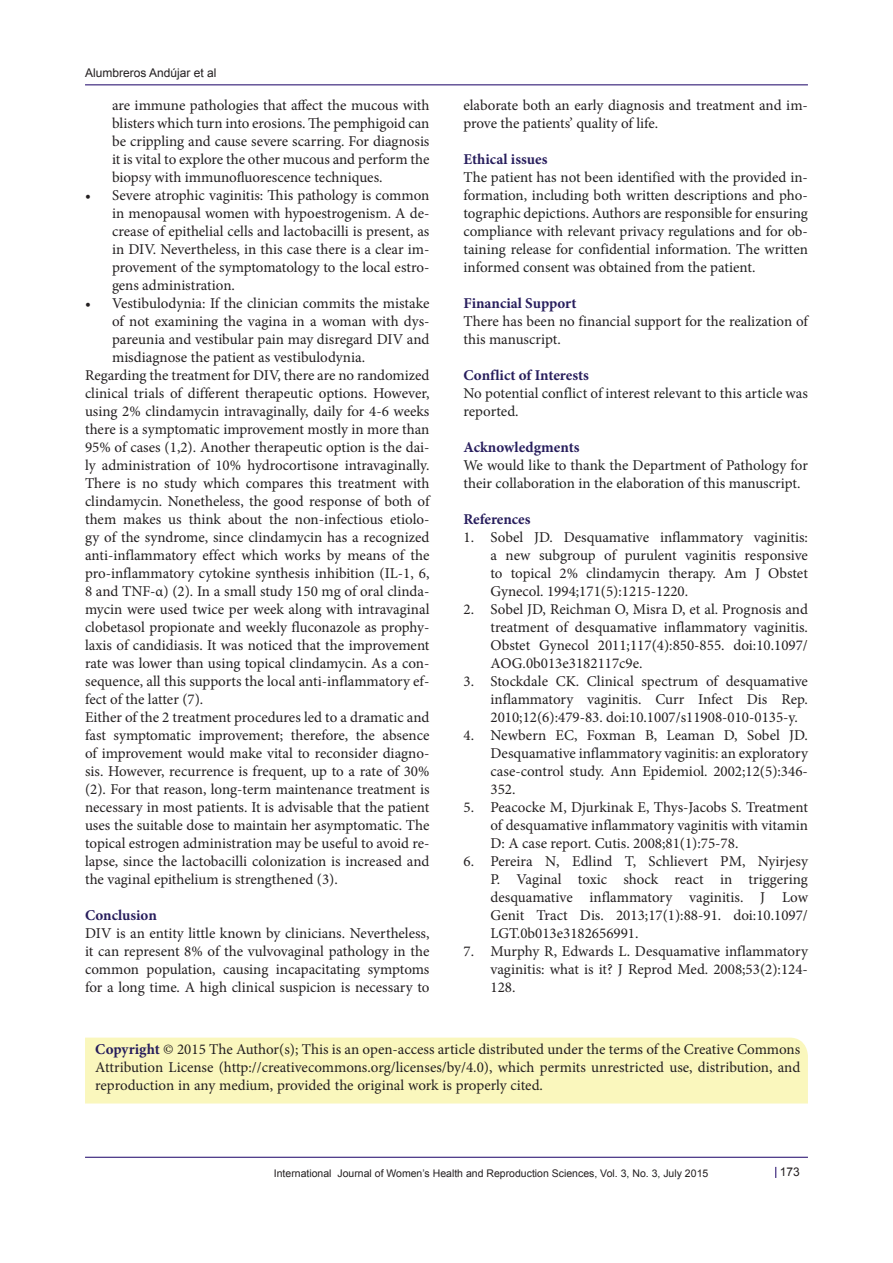
<style>
.page{position:relative;width:893px;height:1263px;background:#fff}
.page>*{position:absolute;margin:0;border:0;box-sizing:border-box;transform-origin:0 0}
.t1{font:15px/18px "Minion Pro";color:#231f20;text-align:justify}
.Pa0{font:15px/18px "Minion Pro";color:#212121;text-align:justify}
.t2{font:700 15px "Minion Pro";color:#281e5d}
.t3{font:15px/18px "Minion Pro";color:#222}
.t4{font:12px "Arial";color:#231f20}
.t5{font:10.5px "Arial";color:#231f20}
.s1{font-weight:700;color:#261d5c}
</style>
<div class="page">
<hr style="left:85px;top:85px;width:723px;height:1px;background:#190066">
<hr style="left:85px;top:1157px;width:723px;height:1px;background:#190066">
<div style="left:85px;top:1037px;width:723px;height:66px;background:#faf7bd"></div>
<p class="t4" style="left:85px;top:65px;width:133px">Alumbreros Andújar et al</p>
<p class="t1" style="left:112px;top:96px;width:319px">are immune pathologies that affect the mucous with blisters which turn into erosions. The pemphigoid can be crippling and cause severe scarring. For diagnosis it is vital to explore the other mucous and perform the biopsy with immunofluorescence techniques.</p>
<p class="t1" style="left:112px;top:186px;width:319px;text-indent:-27px">• Severe atrophic vaginitis: This pathology is common in menopausal women with hypoestrogenism. A de&shy;crease of epithelial cells and lactobacilli is present, as in DIV. Nevertheless, in this case there is a clear im&shy;provement of the symptomatology to the local estro&shy;gens administration.</p>
<p class="t1" style="left:112px;top:294px;width:319px;text-indent:-27px">• Vestibulodynia: If the clinician commits the mistake of not examining the vagina in a woman with dys&shy;pareunia and vestibular pain may disregard DIV and misdiagnose the patient as vestibulodynia.</p>
<p class="t1" style="left:85px;top:366px;width:346px">Regarding the treatment for DIV, there are no randomized clinical trials of different therapeutic options. However, using 2% clindamycin intravaginally, daily for 4-6 weeks there is a symptomatic improvement mostly in more than 95% of cases (1,2). Another therapeutic option is the dai&shy;ly administration of 10% hydrocortisone intravaginally.<br>There is no study which compares this treatment with clindamycin. Nonetheless, the good response of both of them makes us think about the non-infectious etiolo&shy;gy of the syndrome, since clindamycin has a recognized anti-inflammatory effect which works by means of the pro-inflammatory cytokine synthesis inhibition (IL-1, 6, 8 and TNF-α) (2). In a small study 150 mg of oral clinda&shy;mycin were used twice per week along with intravaginal clobetasol propionate and weekly fluconazole as prophy&shy;laxis of candidiasis. It was noticed that the improvement rate was lower than using topical clindamycin. As a con&shy;sequence, all this supports the local anti-inflammatory ef&shy;fect of the latter (7).</p>
<p class="t1" style="left:85px;top:708px;width:346px">Either of the 2 treatment procedures led to a dramatic and fast symptomatic improvement; therefore, the absence of improvement would make vital to reconsider diagno&shy;sis. However, recurrence is frequent, up to a rate of 30% (2). For that reason, long-term maintenance treatment is necessary in most patients. It is advisable that the patient uses the suitable dose to maintain her asymptomatic. The topical estrogen administration may be useful to avoid re&shy;lapse, since the lactobacilli colonization is increased and the vaginal epithelium is strengthened (3).</p>
<p class="t2" style="left:85px;top:904px;width:73px">Conclusion</p>
<p class="t1" style="left:85px;top:924px;width:346px">DIV is an entity little known by clinicians. Nevertheless, it can represent 8% of the vulvovaginal pathology in the common population, causing incapacitating symptoms for a long time. A high clinical suspicion is necessary to</p>
<p class="t1" style="left:463px;top:96px;width:346px">elaborate both an early diagnosis and treatment and im&shy;prove the patients’ quality of life.</p>
<p class="t2" style="left:463px;top:148px;width:86px">Ethical issues</p>
<p class="Pa0" style="left:463px;top:168px;width:346px">The patient has not been identified with the provided in&shy;formation, including both written descriptions and pho&shy;tographic depictions. Authors are responsible for ensuring compliance with relevant privacy regulations and for ob&shy;taining release for confidential information. The written informed consent was obtained from the patient.</p>
<p class="t2" style="left:463px;top:292px;width:114px">Financial Support</p>
<p class="t1" style="left:463px;top:312px;width:346px">There has been no financial support for the realization of this manuscript.</p>
<p class="t2" style="left:463px;top:364px;width:127px">Conflict of Interests</p>
<p class="t3" style="left:463px;top:384px;width:346px">No potential conflict of interest relevant to this article was reported.</p>
<p class="t2" style="left:463px;top:436px;width:118px">Acknowledgments</p>
<p class="Pa0" style="left:463px;top:456px;width:346px">We would like to thank the Department of Pathology for their collaboration in the elaboration of this manuscript.</p>
<p class="t2" style="left:463px;top:508px;width:69px">References</p>
<p class="t1" style="left:490px;top:528px;width:319px;text-indent:-27px">1. Sobel JD. Desquamative inflammatory vaginitis: a new subgroup of purulent vaginitis responsive to topical 2% clindamycin therapy. Am J Obstet Gynecol. 1994;171(5):1215-1220.</p>
<p class="t1" style="left:490px;top:600px;width:319px;text-indent:-27px">2. Sobel JD, Reichman O, Misra D, et al. Prognosis and treatment of desquamative inflammatory vaginitis.<br>Obstet Gynecol 2011;117(4):850-855. doi:10.1097/ AOG.0b013e3182117c9e.</p>
<p class="t1" style="left:490px;top:672px;width:319px;text-indent:-27px">3. Stockdale CK. Clinical spectrum of desquamative inflammatory vaginitis. Curr Infect Dis Rep.<br>2010;12(6):479-83. doi:10.1007/s11908-010-0135-y.</p>
<p class="t1" style="left:490px;top:726px;width:319px;text-indent:-27px">4. Newbern EC, Foxman B, Leaman D, Sobel JD.<br>Desquamative inflammatory vaginitis: an exploratory case-control study. Ann Epidemiol. 2002;12(5):346- 352.</p>
<p class="t1" style="left:490px;top:798px;width:319px;text-indent:-27px">5. Peacocke M, Djurkinak E, Thys-Jacobs S. Treatment of desquamative inflammatory vaginitis with vitamin D: A case report. Cutis. 2008;81(1):75-78.</p>
<p class="t1" style="left:490px;top:852px;width:319px;text-indent:-27px">6. Pereira N, Edlind T, Schlievert PM, Nyirjesy P. Vaginal toxic shock react in triggering desquamative inflammatory vaginitis. J Low Genit Tract Dis. 2013;17(1):88-91. doi:10.1097/ LGT.0b013e3182656991.</p>
<p class="t1" style="left:490px;top:942px;width:319px;text-indent:-27px">7. Murphy R, Edwards L. Desquamative inflammatory vaginitis: what is it? J Reprod Med. 2008;53(2):124- 128.</p>
<p class="t1" style="left:95px;top:1041px;width:706px"><span class="s1">Copyright</span> © 2015 The Author(s); This is an open-access article distributed under the terms of the Creative Commons Attribution License (http://creativecommons.org/licenses/by/4.0), which permits unrestricted use, distribution, and reproduction in any medium, provided the original work is properly cited.</p>
<p class="t5" style="left:274px;top:1166px;width:436px">International Journal of Women’s Health and Reproduction Sciences, Vol. 3, No. 3, July 2015</p>
<p class="t4" style="left:780px;top:1163px;width:22px">173</p>
</div>
